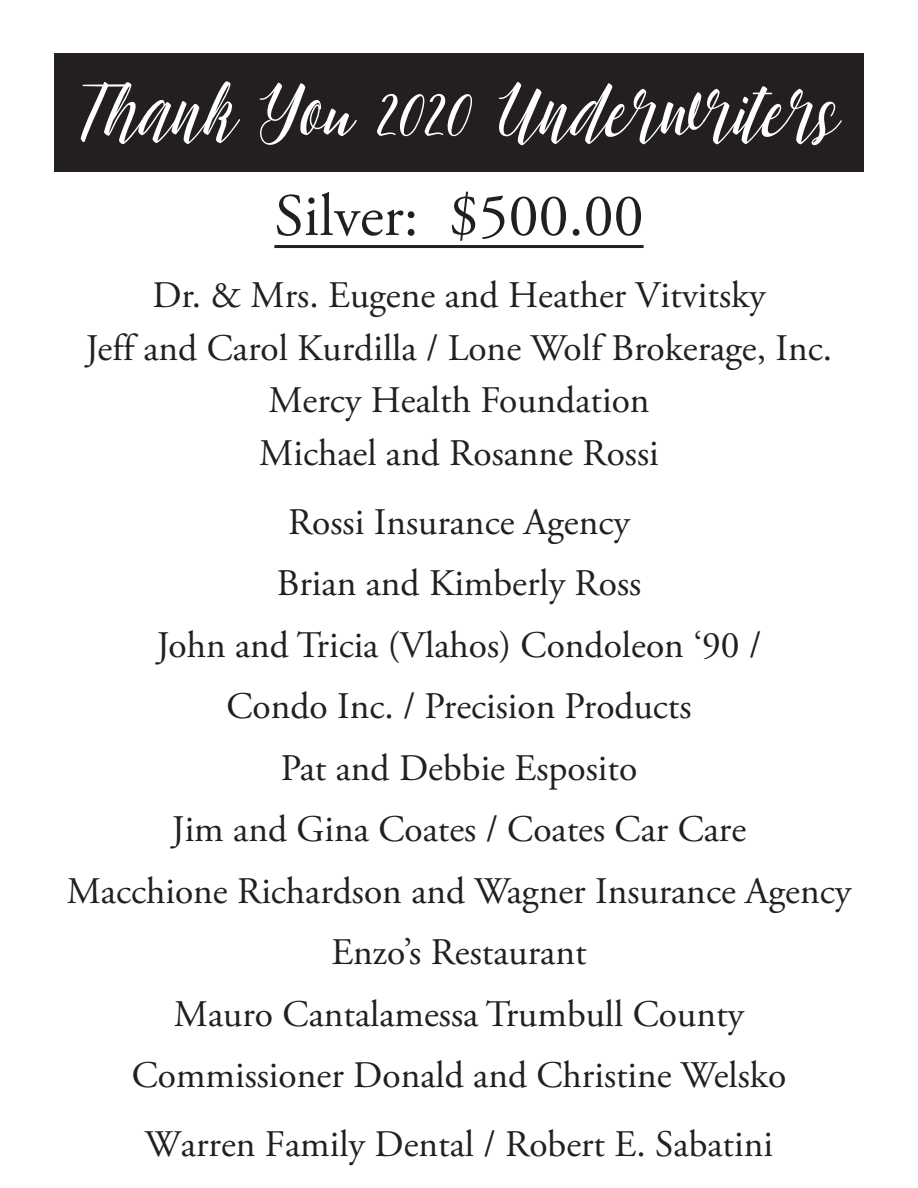
<style>
.page{position:relative;width:918px;height:1188px;background:#fff}
.page>*{position:absolute;margin:0;border:0;box-sizing:border-box;transform-origin:0 0}
.t1{font:97.5px "chillout script";color:#fff}
.t2{font:60px "Adobe Garamond Pro";color:#231f20}
.t3{font:37.5px/61.5px "Adobe Garamond Pro";color:#231f20;text-align:center}
</style>
<div class="page">
<div style="left:54px;top:54px;width:810px;height:118px;background:#231f20"></div>
<hr style="left:274px;top:245px;width:370px;height:3px;background:#231f20">
<p class="t1" style="left:77px;top:69px;width:765px">Thank You 2020 Underwriters</p>
<p class="t2" style="left:274px;top:180px;width:371px">Silver: $500.00</p>
<p class="t3" style="left:86px;top:270px;width:748px;line-height:52.5px">Dr. &amp; Mrs. Eugene and Heather Vitvitsky<br>Jeff and Carol Kurdilla / Lone Wolf Brokerage, Inc.<br>Mercy Health Foundation<br>Michael and Rosanne Rossi</p>
<p class="t3" style="left:67px;top:492px;width:786px">Rossi Insurance Agency<br>Brian and Kimberly Ross<br>John and Tricia (Vlahos) Condoleon ‘90 /<br>Condo Inc. / Precision Products<br>Pat and Debbie Esposito<br>Jim and Gina Coates / Coates Car Care<br>Macchione Richardson and Wagner Insurance Agency<br>Enzo’s Restaurant<br>Mauro Cantalamessa Trumbull County<br>Commissioner Donald and Christine Welsko</p>
<p class="t3" style="left:145px;top:1115px;width:630px">Warren Family Dental / Robert E. Sabatini</p>
</div>
